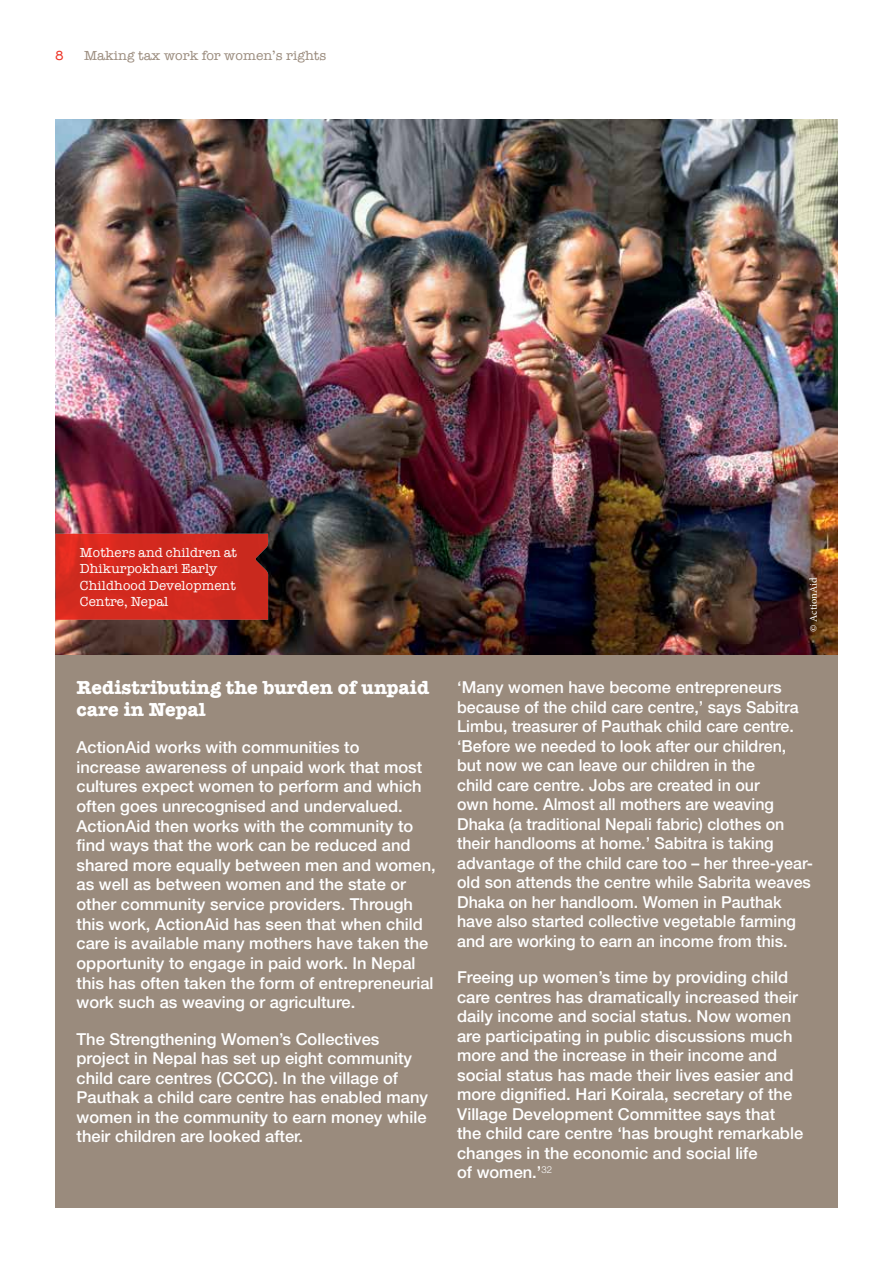
<style>
.page{position:relative;width:893px;height:1263px;background:#fff}
.page>*{position:absolute;margin:0;border:0;box-sizing:border-box;transform-origin:0 0}
.t1{font:700 19.5px/22.5px "American Typewriter";color:#fff}
.t2{font:500 16.5px/19.5px "Helvetica Neue LT";color:#fff}
.t3{font:13.5px/16.5px "American Typewriter";letter-spacing:.01em;color:#fff}
.t4{font:13.5px "American Typewriter";color:#9a8b7d}
.t5{font:13.5px "American Typewriter";color:#ee3124}
.t6{font:10.5px "Minion Pro";color:#fff}
</style>
<div class="page">
<img style="left:55px;top:119px;width:783px;height:536px">
<div style="left:55px;top:655px;width:783px;height:553px;background:#9a8b7d"></div>
<svg style="left:55px;top:534px;width:213px;height:86px"></svg>
<p class="t5" style="left:55px;top:46px;width:10px">8</p>
<p class="t4" style="left:84px;top:46px;width:244px">Making tax work for women’s rights</p>
<p class="t3" style="left:80px;top:544px;width:159px">Mothers and children at<br>Dhikurpokhari Early<br>Childhood Development<br>Centre, Nepal</p>
<p class="t1" style="left:77px;top:675px;width:354px">Redistributing the burden of unpaid care in Nepal</p>
<p class="t2" style="left:77px;top:737px;width:361px">ActionAid works with communities to<br>increase awareness of unpaid work that most cultures expect women to perform and which often goes unrecognised and undervalued.<br>ActionAid then works with the community to find ways that the work can be reduced and shared more equally between men and women, as well as between women and the state or other community service providers. Through this work, ActionAid has seen that when child care is available many mothers have taken the opportunity to engage in paid work. In Nepal this has often taken the form of entrepreneurial work such as weaving or agriculture.</p>
<p class="t2" style="left:77px;top:1029px;width:353px">The Strengthening Women’s Collectives project in Nepal has set up eight community child care centres (CCCC). In the village of Pauthak a child care centre has enabled many women in the community to earn money while their children are looked after.</p>
<p class="t6" style="left:807px;top:631px;width:55px;rotate:-90deg">© ActionAid</p>
<p class="t2" style="left:457px;top:677px;width:357px">‘Many women have become entrepreneurs because of the child care centre,’ says Sabitra Limbu, treasurer of Pauthak child care centre. ‘Before we needed to look after our children, but now we can leave our children in the<br>child care centre. Jobs are created in our<br>own home. Almost all mothers are weaving Dhaka (a traditional Nepali fabric) clothes on their handlooms at home.’ Sabitra is taking advantage of the child care too – her three-year&shy;old son attends the centre while Sabrita weaves Dhaka on her handloom. Women in Pauthak have also started collective vegetable farming and are working to earn an income from this.</p>
<p class="t2" style="left:457px;top:967px;width:348px">Freeing up women’s time by providing child care centres has dramatically increased their daily income and social status. Now women are participating in public discussions much more and the increase in their income and social status has made their lives easier and more dignified. Hari Koirala, secretary of the Village Development Committee says that the child care centre ‘has brought remarkable changes in the economic and social life<br>of women.’<sup>32</sup></p>
</div>
